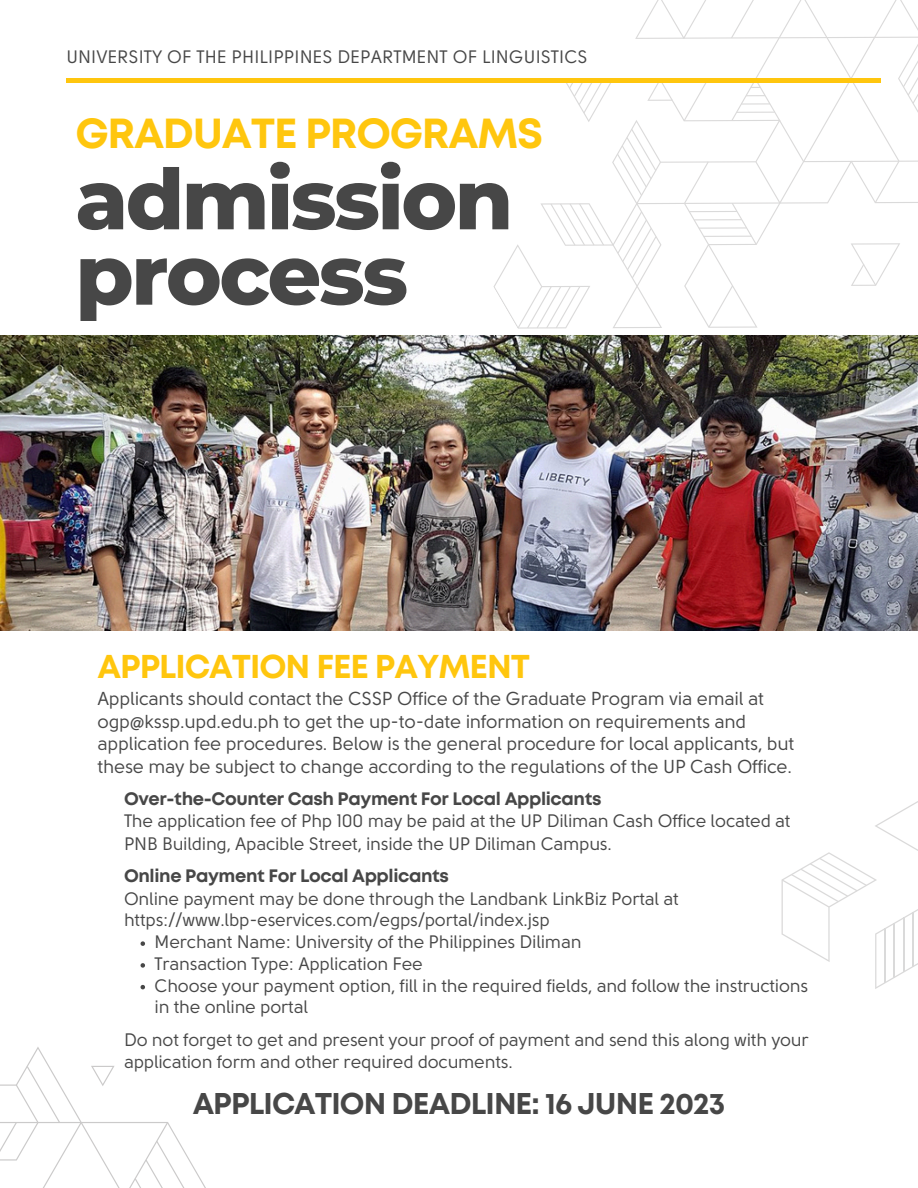
<style>
.page{position:relative;width:918px;height:1188px;background:#fff}
.page>*{position:absolute;margin:0;border:0;box-sizing:border-box;transform-origin:0 0}
.t1{font:800 84px/75.3px "Montserrat";letter-spacing:-.03em;color:#474747}
.t2{font:700 42px "Mont";letter-spacing:-.03em;color:#ffc60e}
.t3{font:700 33px "Mont";letter-spacing:-.03em;color:#ffc60e}
.t4{font:700 30px "Mont";letter-spacing:-.03em;color:#474747}
.t5{font:18.75px/22.5px "Solomon Sans";letter-spacing:-.02em;color:#474747}
.t6{font:18px/21.8px "Solomon Sans";letter-spacing:-.02em;color:#474747}
.t7{font:700 18px "Mont";letter-spacing:-.02em;color:#474747}
.t8{font:18px "Solomon Sans";color:#474747}
</style>
<div class="page">
<svg style="left:481px;top:0;width:437px;height:329px"></svg>
<hr style="left:66px;top:79px;width:815px;height:3px;background:#ffc60e">
<img style="left:0;top:335px;width:918px;height:295px">
<svg style="left:141px;top:941px;width:4px;height:5px"></svg>
<svg style="left:141px;top:963px;width:4px;height:5px"></svg>
<svg style="left:141px;top:985px;width:4px;height:4px"></svg>
<svg style="left:0;top:1047px;width:206px;height:141px"></svg>
<svg style="left:782px;top:801px;width:136px;height:188px"></svg>
<h2 class="t8" style="left:66px;top:48px;width:523px">UNIVERSITY OF THE PHILIPPINES DEPARTMENT OF LINGUISTICS</h2>
<p class="t2" style="left:75px;top:117px;width:469px">GRADUATE PROGRAMS</p>
<p class="t1" style="left:75px;top:162px;width:439px">admission process</p>
<h4 class="t3" style="left:97px;top:654px;width:434px">APPLICATION FEE PAYMENT</h4>
<p class="t5" style="left:97px;top:689px;width:699px">Applicants should contact the CSSP Office of the Graduate Program via email at ogp@kssp.upd.edu.ph to get the up-to-date information on requirements and application fee procedures. Below is the general procedure for local applicants, but these may be subject to change according to the regulations of the UP Cash Office.</p>
<h1 class="t7" style="left:124px;top:792px;width:479px">Over-the-Counter Cash Payment For Local Applicants</h1>
<h3 class="t6" style="left:124px;top:810px;width:668px;line-height:22.5px">The application fee of Php 100 may be paid at the UP Diliman Cash Office located at<br>PNB Building, Apacible Street, inside the UP Diliman Campus.</h3>
<p class="t7" style="left:124px;top:869px;width:327px">Online Payment For Local Applicants</p>
<p class="t6" style="left:124px;top:888px;width:556px">Online payment may be done through the Landbank LinkBiz Portal at https://www.lbp-eservices.com/egps/portal/index.jsp</p>
<p class="t6" style="left:155px;top:932px;width:429px">Merchant Name: University of the Philippines Diliman</p>
<p class="t6" style="left:155px;top:954px;width:270px">Transaction Type: Application Fee</p>
<p class="t6" style="left:155px;top:975px;width:655px">Choose your payment option, fill in the required fields, and follow the instructions in the online portal</p>
<p class="t6" style="left:124px;top:1030px;width:686px">Do not forget to get and present your proof of payment and send this along with your application form and other required documents.</p>
<p class="t4" style="left:193px;top:1092px;width:534px">APPLICATION DEADLINE: 16 JUNE 2023</p>
</div>
